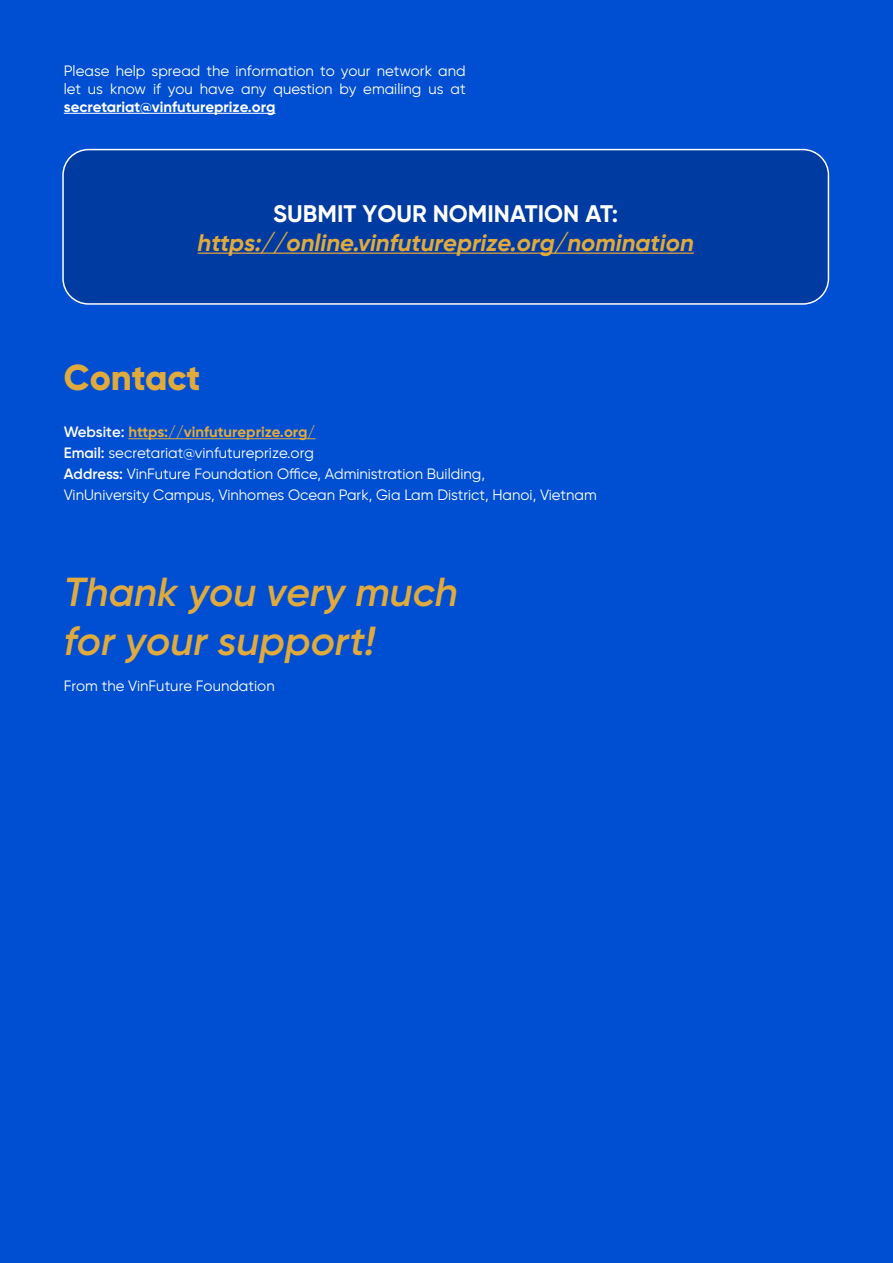
<style>
.page{position:relative;width:893px;height:1263px;background:#004fd3}
.page>*{position:absolute;margin:0;border:0;box-sizing:border-box;transform-origin:0 0}
.t1{font:italic 600 40.5px/48.6px "SVN Gilroy";color:#e1aa3c}
.t2{font:36px "SVN Gilroy X Bold";color:#e1aa3c}
.t3{font:italic 700 24px "SVN Gilroy";color:#e1aa3c}
.t4{font:700 24px "SVN Gilroy";color:#fff}
.t5{font:15px/21px "SVN Gilroy";color:#fff}
.t6{font:700 15px "SVN Gilroy";color:#fff}
.s1{font-weight:600}
.s2{font-weight:700;color:#e1aa3c}
</style>
<div class="page">
<hr style="left:64px;top:113px;width:211px;height:1px;background:#fff">
<hr style="left:128px;top:438px;width:187px;height:1px;background:#e1aa3c">
<div style="left:62px;top:149px;width:767px;height:156px;background:#003ba1"></div>
<hr style="left:198px;top:253px;width:496px;height:1px;background:#e1aa3c">
<p class="t5" style="left:64px;top:61px;width:403px;line-height:18px">Please help spread the information to your network and let us know if you have any question by emailing us at</p>
<p class="t6" style="left:64px;top:96px;width:213px">secretariat@vinfutureprize.org</p>
<h3 class="t4" style="left:273px;top:196px;width:346px">SUBMIT YOUR NOMINATION AT:</h3>
<h3 class="t3" style="left:198px;top:225px;width:498px">https://online.vinfutureprize.org/nomination</h3>
<h2 class="t2" style="left:64px;top:351px;width:138px">Contact</h2>
<p class="t5" style="left:64px;top:421px;width:534px"><span class="s1">Website:</span> <span class="s2">https://vinfutureprize.org/<br></span><span class="s1">Email:</span> secretariat@vinfutureprize.org<br><span class="s1">Address:</span> VinFuture Foundation Office, Administration Building,<br>VinUniversity Campus, Vinhomes Ocean Park, Gia Lam District, Hanoi, Vietnam</p>
<h1 class="t1" style="left:64px;top:565px;width:396px">Thank you very much for your support!</h1>
<p class="t5" style="left:64px;top:674px;width:212px">From the VinFuture Foundation</p>
</div>
